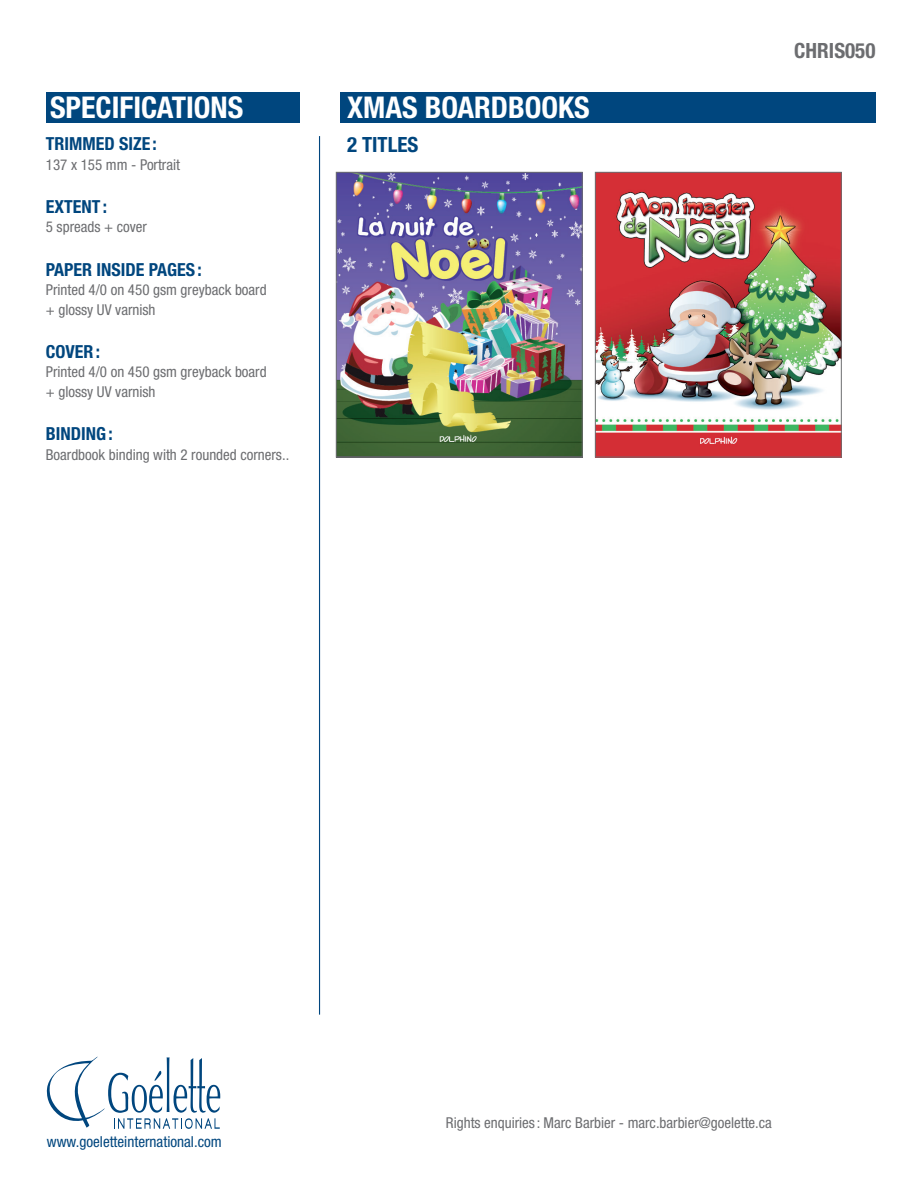
<style>
.page{position:relative;width:918px;height:1188px;background:#fff}
.page>*{position:absolute;margin:0;border:0;box-sizing:border-box;transform-origin:0 0}
.t1{font:700 condensed 30px "Helvetica Neue";color:#fff}
.t2{font:700 condensed 21px "Helvetica Neue";color:#6c6d70}
.t3{font:700 condensed 21px "Helvetica Neue";color:#00467e}
.t4{font:700 condensed 18px "Helvetica Neue";color:#00467e}
.t5{font:condensed 15.15px "Helvetica Neue";color:#00467e}
.t6{font:condensed 15px/19.5px "Helvetica Neue";color:#6c6d70}
</style>
<div class="page">
<div style="left:340px;top:93px;width:535px;height:30px;background:#00467e"></div>
<div style="left:46px;top:93px;width:254px;height:30px;background:#00467e"></div>
<svg style="left:46px;top:1056px;width:174px;height:73px"></svg>
<hr style="left:319px;top:136px;width:1px;height:879px;background:#00467e">
<img style="left:338px;top:174px;width:242px;height:281px">
<div style="left:336px;top:172px;width:246px;height:285px;border:1px solid #6c6d70"></div>
<img style="left:597px;top:174px;width:243px;height:281px">
<div style="left:595px;top:172px;width:247px;height:285px;border:1px solid #6c6d70"></div>
<h1 class="t1" style="left:50px;top:89px;width:195px">SPECIFICATIONS</h1>
<p class="t4" style="left:46px;top:133px;width:113px">TRIMMED SIZE :</p>
<p class="t6" style="left:46px;top:155px;width:136px">137 x 155 mm - Portrait</p>
<p class="t4" style="left:46px;top:196px;width:63px">EXTENT :</p>
<p class="t6" style="left:46px;top:217px;width:103px">5 spreads + cover</p>
<p class="t4" style="left:46px;top:258px;width:157px">PAPER INSIDE PAGES:</p>
<p class="t6" style="left:46px;top:280px;width:222px">Printed 4/0 on 450 gsm greyback board + glossy UV varnish</p>
<p class="t4" style="left:46px;top:341px;width:56px">COVER:</p>
<p class="t6" style="left:46px;top:362px;width:222px">Printed 4/0 on 450 gsm greyback board + glossy UV varnish</p>
<p class="t4" style="left:46px;top:423px;width:68px">BINDING:</p>
<p class="t6" style="left:46px;top:444px;width:245px">Boardbook binding with 2 rounded corners..</p>
<h1 class="t1" style="left:347px;top:89px;width:244px">XMAS BOARDBOOKS</h1>
<h2 class="t3" style="left:347px;top:132px;width:73px">2 TITLES</h2>
<h2 class="t2" style="left:794px;top:37px;width:83px">CHRIS050</h2>
<p class="t5" style="left:47px;top:1133px;width:176px">www.goeletteinternational.com</p>
<p class="t6" style="left:446px;top:1113px;width:327px">Rights enquiries : Marc Barbier - marc.barbier@goelette.ca</p>
</div>
